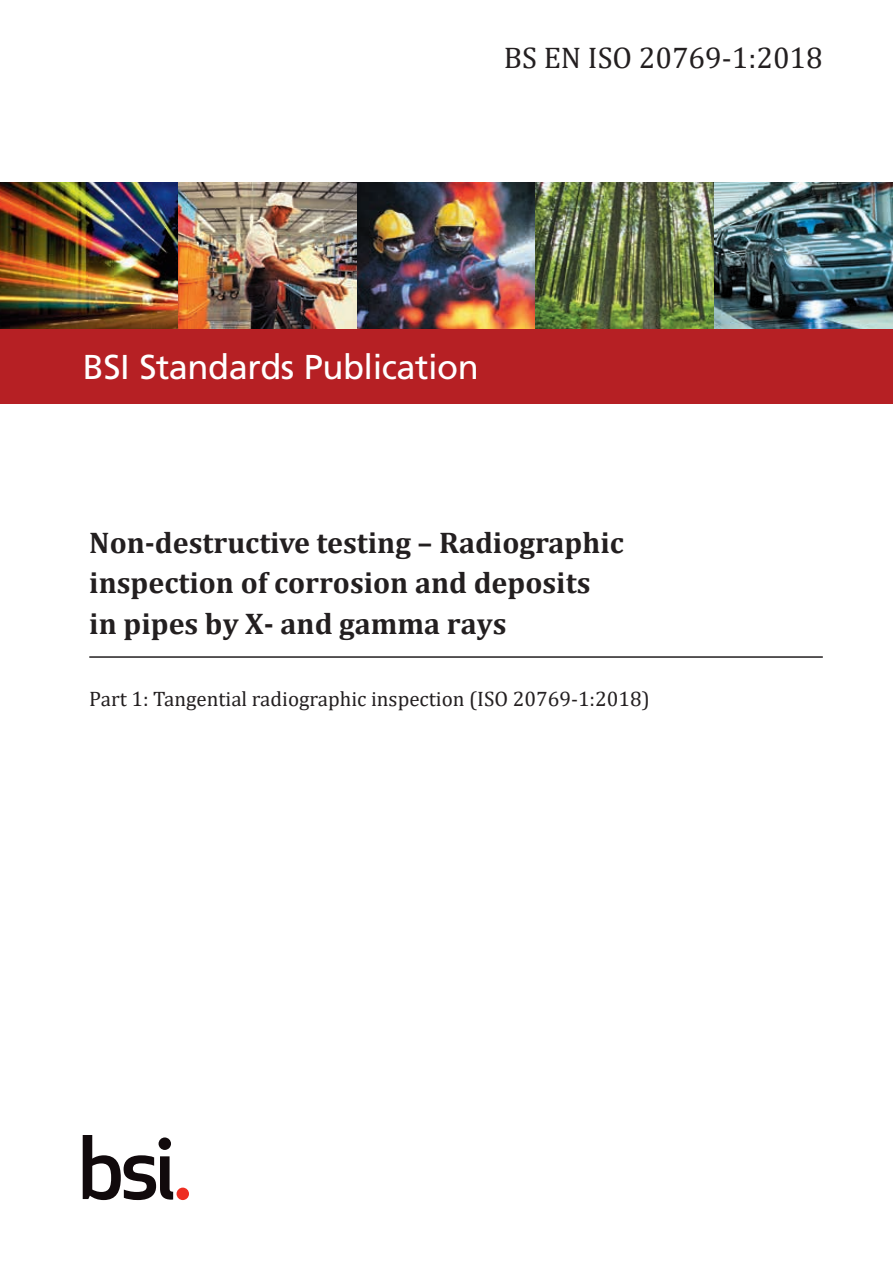
<style>
.page{position:relative;width:893px;height:1263px;background:#fff}
.page>*{position:absolute;margin:0;border:0;box-sizing:border-box;transform-origin:0 0}
.t1{font:34.5px "Frutiger LT Std";letter-spacing:-.015em;color:#fff}
.BS_Cover_Title_A{font:700 30px/40.5px "Cambria";color:#231f20}
.t2{font:30px "Cambria";color:#231f20}
.BS_Cover_Title_B{font:21px "Cambria";color:#231f20}
</style>
<div class="page">
<img style="left:0;top:183px;width:179px;height:146px">
<img style="left:179px;top:183px;width:178px;height:146px">
<img style="left:357px;top:183px;width:179px;height:146px">
<img style="left:536px;top:183px;width:178px;height:146px">
<img style="left:714px;top:183px;width:179px;height:146px">
<div style="left:0;top:329px;width:893px;height:75px;background:#b62024"></div>
<svg style="left:83px;top:1135px;width:90px;height:65px"></svg>
<div style="left:177px;top:1187px;width:12px;height:13px;background:#ee2e22;border-radius:50%"></div>
<hr style="left:89px;top:656px;width:734px;height:2px;background:#231f20">
<p class="t2" style="left:504px;top:40px;width:320px">BS EN ISO 20769‑1:2018</p>
<p class="t1" style="left:83px;top:347px;width:397px">BSI Standards Publication</p>
<p class="BS_Cover_Title_A" style="left:89px;top:521px;width:536px">Non-destructive testing – Radiographic inspection of corrosion and deposits in pipes by X- and gamma rays</p>
<p class="BS_Cover_Title_B" style="left:89px;top:686px;width:562px">Part 1: Tangential radiographic inspection (ISO 20769-1:2018)</p>
</div>
